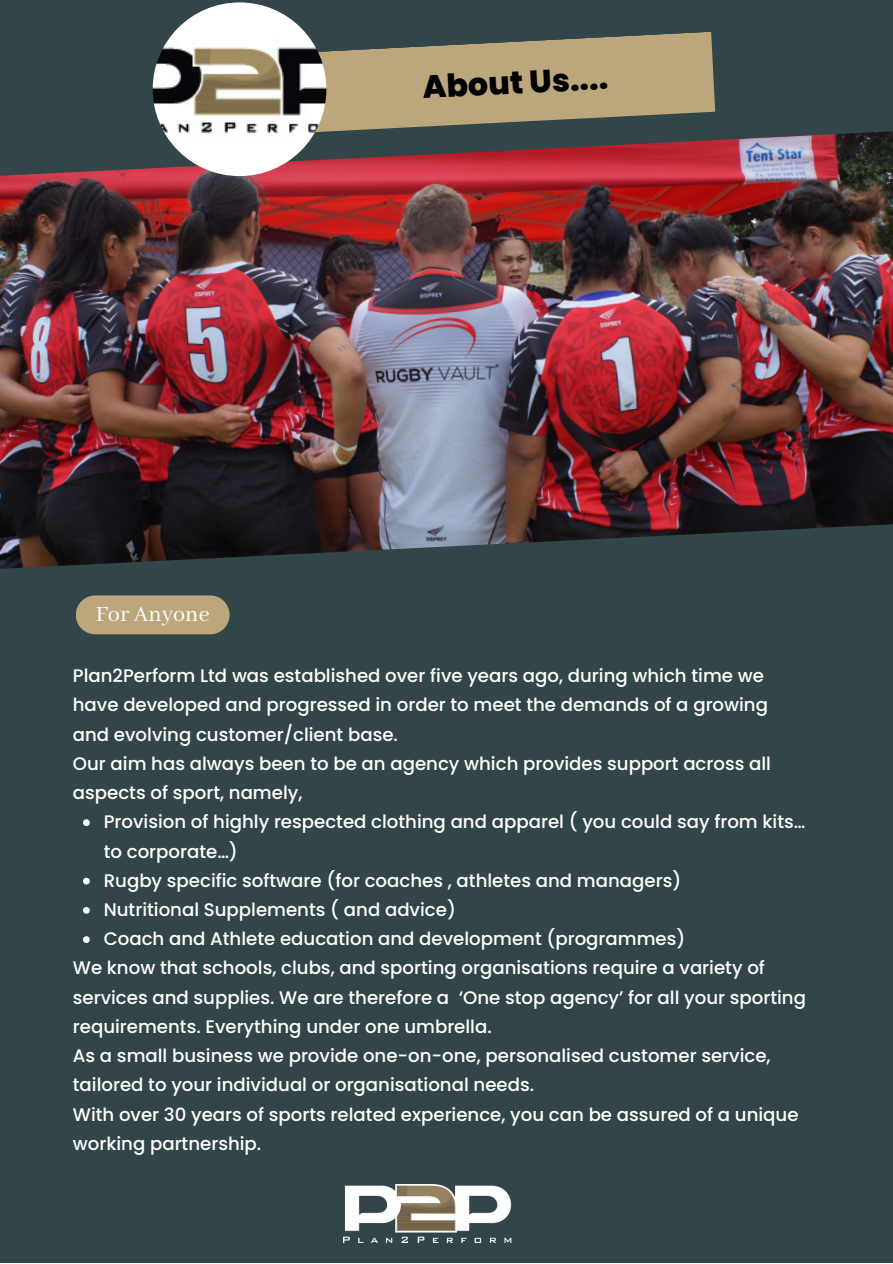
<style>
.page{position:relative;width:893px;height:1264px;background:#fff}
.page>*{position:absolute;margin:0;border:0;box-sizing:border-box;transform-origin:0 0}
.t1{font:800 31.65px "Poppins";color:#000}
.t2{font:24.15px "Abhaya Libre";color:#fff}
.t3{font:500 18.15px/29.2px "Poppins";color:#fff}
</style>
<div class="page">
<div style="left:0;top:0;width:892px;height:1262px;background:#324549"></div>
<img style="left:0;top:131px;width:892px;height:438px">
<svg style="left:76px;top:595px;width:153px;height:39px;background:#b3a078"></svg>
<svg style="left:164px;top:32px;width:551px;height:108px;fill:#bca67c"></svg>
<img style="left:153px;top:2px;width:173px;height:174px;border-radius:50%">
<svg style="left:83px;top:819px;width:7px;height:7px"></svg>
<svg style="left:83px;top:877px;width:7px;height:7px"></svg>
<svg style="left:83px;top:907px;width:7px;height:6px"></svg>
<svg style="left:83px;top:936px;width:7px;height:7px"></svg>
<img style="left:343px;top:1184px;width:169px;height:58px">
<h2 class="t2" style="left:96px;top:600px;width:115px">For Anyone</h2>
<h1 class="t1" style="left:421px;top:65px;width:187px;rotate:-3deg">About Us....</h1>
<p class="t3" style="left:73px;top:661px;width:699px">Plan2Perform Ltd was established over five years ago, during which time we have developed and progressed in order to meet the demands of a growing and evolving customer/client base.<br>Our aim has always been to be an agency which provides support across all aspects of sport, namely,</p>
<p class="t3" style="left:104px;top:807px;width:703px">Provision of highly respected clothing and apparel ( you could say from kits… to corporate…)<br>Rugby specific software (for coaches , athletes and managers)<br>Nutritional Supplements ( and advice)<br>Coach and Athlete education and development (programmes)</p>
<p class="t3" style="left:73px;top:953px;width:734px">We know that schools, clubs, and sporting organisations require a variety of services and supplies. We are therefore a ‘One stop agency’ for all your sporting requirements. Everything under one umbrella.<br>As a small business we provide one-on-one, personalised customer service, tailored to your individual or organisational needs.<br>With over 30 years of sports related experience, you can be assured of a unique working partnership.</p>
</div>
